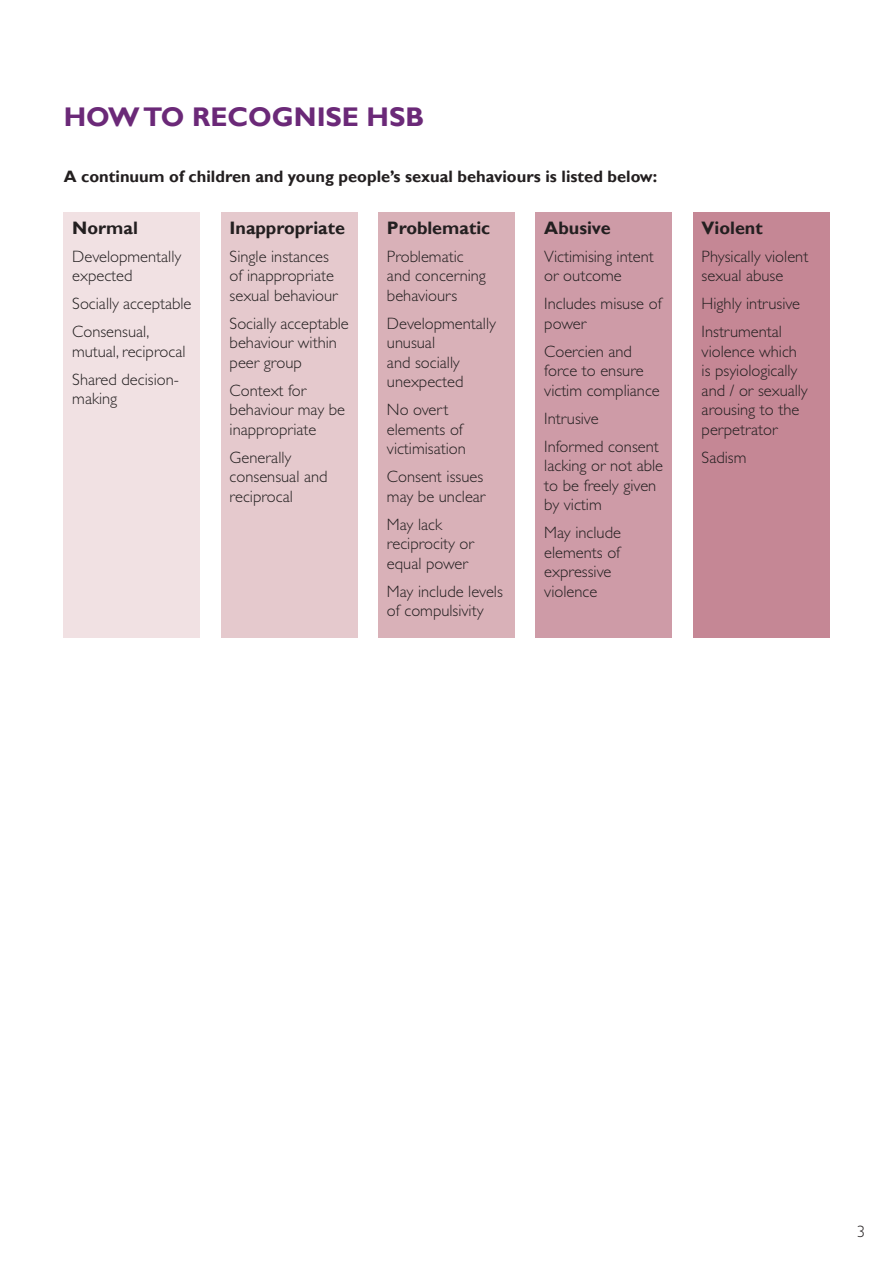
<style>
.page{position:relative;width:893px;height:1263px;background:#fff}
.page>*{position:absolute;margin:0;border:0;box-sizing:border-box;transform-origin:0 0}
._18pt_header{font:700 27px "Gill Sans";color:#6b2978}
._12pt_Header{font:700 18px "Gill Sans";color:#231f20}
.Main{font:300 16.5px/19.5px "Gill Sans Std";color:#231f20}
.Main-2{font:700 16.5px "Gill Sans";color:#231f20}
</style>
<div class="page">
<div style="left:64px;top:213px;width:136px;height:425px;background:#f1e1e3"></div>
<div style="left:221px;top:213px;width:136px;height:425px;background:#e5c9cd"></div>
<div style="left:378px;top:213px;width:136px;height:425px;background:#d9b1b8"></div>
<div style="left:536px;top:213px;width:136px;height:425px;background:#ce9ba7"></div>
<div style="left:693px;top:213px;width:136px;height:425px;background:#c58795"></div>
<p class="_18pt_header" style="left:64px;top:101px;width:362px">HOW TO RECOGNISE HSB</p>
<p class="Main-2" style="left:64px;top:166px;width:595px">A continuum of children and young people’s sexual behaviours is listed below:</p>
<p class="_12pt_Header" style="left:72px;top:217px;width:67px">Normal</p>
<p class="Main" style="left:72px;top:246px;width:110px">Developmentally expected</p>
<p class="Main" style="left:72px;top:294px;width:121px">Socially acceptable</p>
<p class="Main" style="left:72px;top:322px;width:115px">Consensual, mutual, reciprocal</p>
<p class="Main" style="left:72px;top:369px;width:108px">Shared decision&shy;making</p>
<p class="_12pt_Header" style="left:230px;top:217px;width:117px">Inappropriate</p>
<p class="Main" style="left:230px;top:246px;width:110px">Single instances of inappropriate sexual behaviour</p>
<p class="Main" style="left:230px;top:313px;width:121px">Socially acceptable behaviour within peer group</p>
<p class="Main" style="left:230px;top:380px;width:117px">Context for behaviour may be inappropriate</p>
<p class="Main" style="left:230px;top:447px;width:99px">Generally consensual and reciprocal</p>
<p class="_12pt_Header" style="left:387px;top:217px;width:105px">Problematic</p>
<p class="Main" style="left:387px;top:246px;width:101px">Problematic and concerning behaviours</p>
<p class="Main" style="left:387px;top:313px;width:110px">Developmentally unusual<br>and socially unexpected</p>
<p class="Main" style="left:387px;top:400px;width:80px">No overt elements of victimisation</p>
<p class="Main" style="left:387px;top:467px;width:100px">Consent issues may be unclear</p>
<p class="Main" style="left:387px;top:514px;width:89px">May lack reciprocity or equal power</p>
<p class="Main" style="left:387px;top:581px;width:117px">May include levels of compulsivity</p>
<p class="_12pt_Header" style="left:544px;top:217px;width:68px">Abusive</p>
<p class="Main" style="left:544px;top:246px;width:111px">Victimising intent or outcome</p>
<p class="Main" style="left:544px;top:294px;width:119px">Includes misuse of power</p>
<p class="Main" style="left:544px;top:341px;width:117px">Coercien and force to ensure victim compliance</p>
<p class="Main" style="left:544px;top:408px;width:56px">Intrusive</p>
<p class="Main" style="left:544px;top:436px;width:120px">Informed consent lacking or not able to be freely given by victim</p>
<p class="Main" style="left:544px;top:523px;width:78px">May include elements of expressive violence</p>
<p class="_12pt_Header" style="left:702px;top:217px;width:63px">Violent</p>
<p class="Main" style="left:702px;top:246px;width:108px">Physically violent sexual abuse</p>
<p class="Main" style="left:702px;top:294px;width:100px">Highly intrusive</p>
<p class="Main" style="left:702px;top:322px;width:108px">Instrumental violence which is psyiologically and / or sexually arousing to the perpetrator</p>
<p class="Main" style="left:702px;top:447px;width:46px">Sadism</p>
<p class="Main" style="left:857px;top:1221px;width:10px">3</p>
</div>
